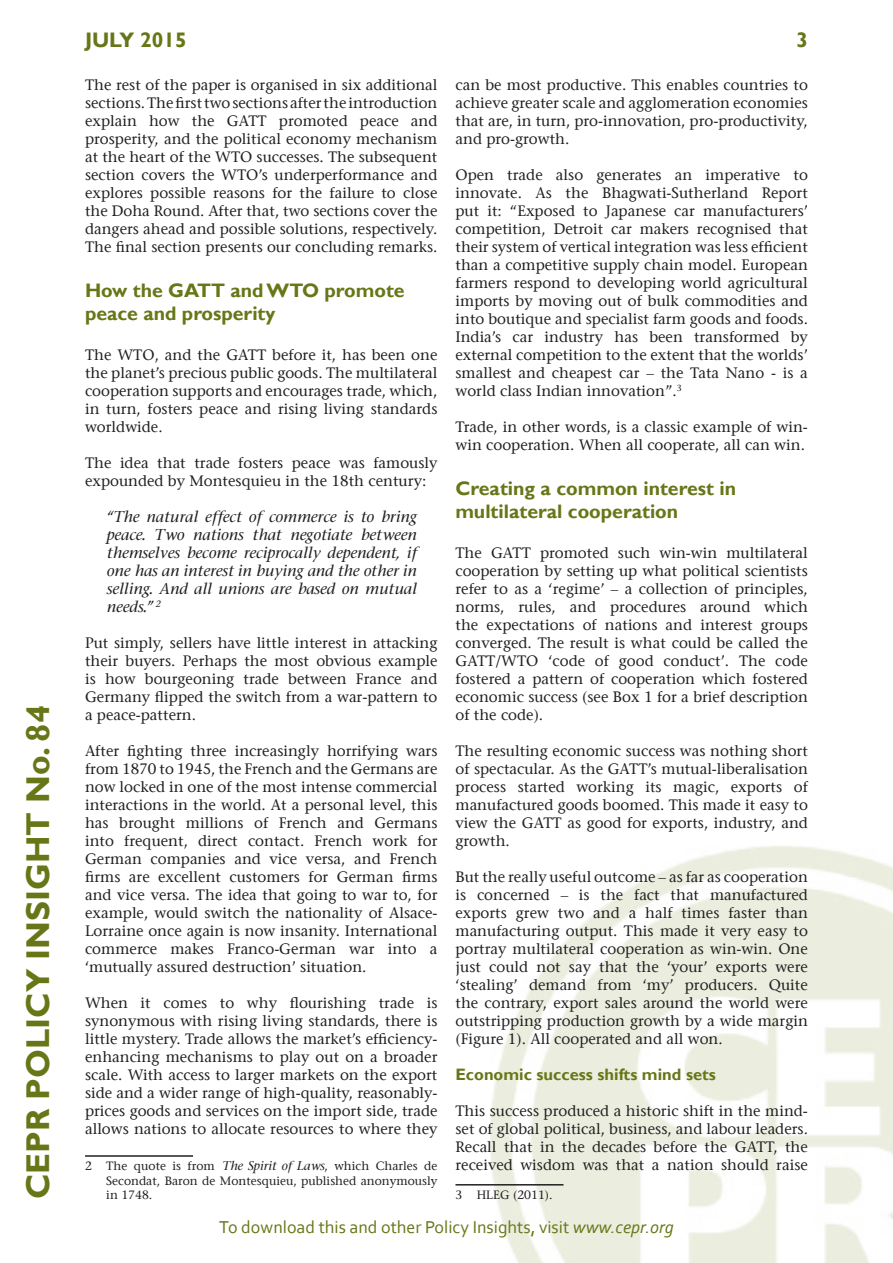
<style>
.page{position:relative;width:893px;height:1263px;background:#fff}
.page>*{position:absolute;margin:0;border:0;box-sizing:border-box;transform-origin:0 0}
.t1{font:700 33px "Gill Sans";color:#677717}
.t2{font:700 21px "Gill Sans";color:#677717}
.t3{font:700 19.5px/23.4px "Gill Sans";color:#677717}
.t4{font:18px "Corbel";color:#677717}
.t5{font:700 16.5px "Gill Sans";color:#677717}
.t6{font:15px/18px "Stone Serif";color:#231f20;text-align:justify}
.t7{font:italic 500 15px/18px "Stone Serif";color:#231f20;text-align:justify}
.t8{font:12px/14.4px "Stone Serif";color:#231f20;text-align:justify}
.s1{font-weight:500;font-style:italic}
.s2{font-style:italic}
</style>
<div class="page">
<img style="left:490px;top:846px;width:403px;height:417px">
<hr style="left:85px;top:1155px;width:108px;height:2px;background:#231f20">
<hr style="left:455px;top:1184px;width:108px;height:1px;background:#231f20">
<h1 class="t1" style="left:18px;top:1199px;width:496px;rotate:-90deg">CEPR POLICY INSIGHT No. 84</h1>
<h2 class="t2" style="left:85px;top:28px;width:103px">july 2015</h2>
<h2 class="t2" style="left:796px;top:28px;width:13px">3</h2>
<p class="t6" style="left:85px;top:76px;width:354px">The rest of the paper is organised in six additional sections. The first two sections after the introduction explain how the GATT promoted peace and prosperity, and the political economy mechanism at the heart of the WTO successes. The subsequent section covers the WTO’s underperformance and explores possible reasons for the failure to close the Doha Round. After that, two sections cover the dangers ahead and possible solutions, respectively.<br>The final section presents our concluding remarks.</p>
<h3 class="t3" style="left:85px;top:279px;width:321px">How the GATT and WTO promote peace and prosperity</h3>
<p class="t6" style="left:85px;top:346px;width:354px">The WTO, and the GATT before it, has been one the planet’s precious public goods. The multilateral cooperation supports and encourages trade, which, in turn, fosters peace and rising living standards worldwide.</p>
<p class="t6" style="left:85px;top:454px;width:354px">The idea that trade fosters peace was famously expounded by Montesquieu in the 18th century:</p>
<p class="t7" style="left:106px;top:508px;width:311px">“The natural effect of commerce is to bring peace. Two nations that negotiate between themselves become reciprocally dependent, if one has an interest in buying and the other in selling. And all unions are based on mutual needs.” <sup>2</sup></p>
<p class="t6" style="left:85px;top:634px;width:354px">Put simply, sellers have little interest in attacking their buyers. Perhaps the most obvious example is how bourgeoning trade between France and Germany flipped the switch from a war-pattern to a peace-pattern.</p>
<p class="t6" style="left:85px;top:742px;width:354px">After fighting three increasingly horrifying wars from 1870 to 1945, the French and the Germans are now locked in one of the most intense commercial interactions in the world. At a personal level, this has brought millions of French and Germans into frequent, direct contact. French work for German companies and vice versa, and French firms are excellent customers for German firms and vice versa. The idea that going to war to, for example, would switch the nationality of Alsace-Lorraine once again is now insanity. International commerce makes Franco-German war into a ‘mutually assured destruction’ situation.</p>
<p class="t6" style="left:85px;top:994px;width:354px">When it comes to why flourishing trade is synonymous with rising living standards, there is little mystery. Trade allows the market’s efficiency&shy;enhancing mechanisms to play out on a broader scale. With access to larger markets on the export side and a wider range of high-quality, reasonably&shy;prices goods and services on the import side, trade allows nations to allocate resources to where they</p>
<p class="t8" style="left:106px;top:1159px;width:333px;text-indent:-21px">2 The quote is from <span class="s1">The Spirit of Laws</span>, which Charles de Secondat, Baron de Montesquieu, published anonymously in 1748.</p>
<p class="t6" style="left:455px;top:76px;width:354px">can be most productive. This enables countries to achieve greater scale and agglomeration economies that are, in turn, pro-innovation, pro-productivity, and pro-growth.</p>
<p class="t6" style="left:455px;top:166px;width:354px">Open trade also generates an imperative to innovate. As the Bhagwati-Sutherland Report put it: “Exposed to Japanese car manufacturers’ competition, Detroit car makers recognised that their system of vertical integration was less efficient than a competitive supply chain model. European farmers respond to developing world agricultural imports by moving out of bulk commodities and into boutique and specialist farm goods and foods.<br>India’s car industry has been transformed by external competition to the extent that the worlds’ smallest and cheapest car – the Tata Nano - is a world class Indian innovation”.<sup>3</sup></p>
<p class="t6" style="left:455px;top:418px;width:354px">Trade, in other words, is a classic example of win&shy;win cooperation. When all cooperate, all can win.</p>
<h3 class="t3" style="left:455px;top:477px;width:282px">Creating a common interest in multilateral cooperation</h3>
<p class="t6" style="left:455px;top:544px;width:354px">The GATT promoted such win-win multilateral cooperation by setting up what political scientists refer to as a ‘regime’ – a collection of principles, norms, rules, and procedures around which the expectations of nations and interest groups converged. The result is what could be called the GATT/WTO ‘code of good conduct’. The code fostered a pattern of cooperation which fostered economic success (see Box 1 for a brief description of the code).</p>
<p class="t6" style="left:455px;top:742px;width:354px">The resulting economic success was nothing short of spectacular. As the GATT’s mutual-liberalisation process started working its magic, exports of manufactured goods boomed. This made it easy to view the GATT as good for exports, industry, and growth.</p>
<p class="t6" style="left:455px;top:868px;width:354px">But the really useful outcome – as far as cooperation is concerned – is the fact that manufactured exports grew two and a half times faster than manufacturing output. This made it very easy to portray multilateral cooperation as win-win. One just could not say that the ‘your’ exports were ‘stealing’ demand from ‘my’ producers. Quite the contrary, export sales around the world were outstripping production growth by a wide margin (Figure 1). All cooperated and all won.</p>
<p class="t5" style="left:455px;top:1065px;width:262px">Economic success shifts mind sets</p>
<p class="t6" style="left:455px;top:1102px;width:354px">This success produced a historic shift in the mind&shy;set of global political, business, and labour leaders.<br>Recall that in the decades before the GATT, the received wisdom was that a nation should raise</p>
<p class="t8" style="left:455px;top:1188px;width:99px">3 HLEG (2011).</p>
<p class="t4" style="left:219px;top:1216px;width:456px">To download this and other Policy Insights, visit <span class="s2">www.cepr.org</span></p>
</div>
